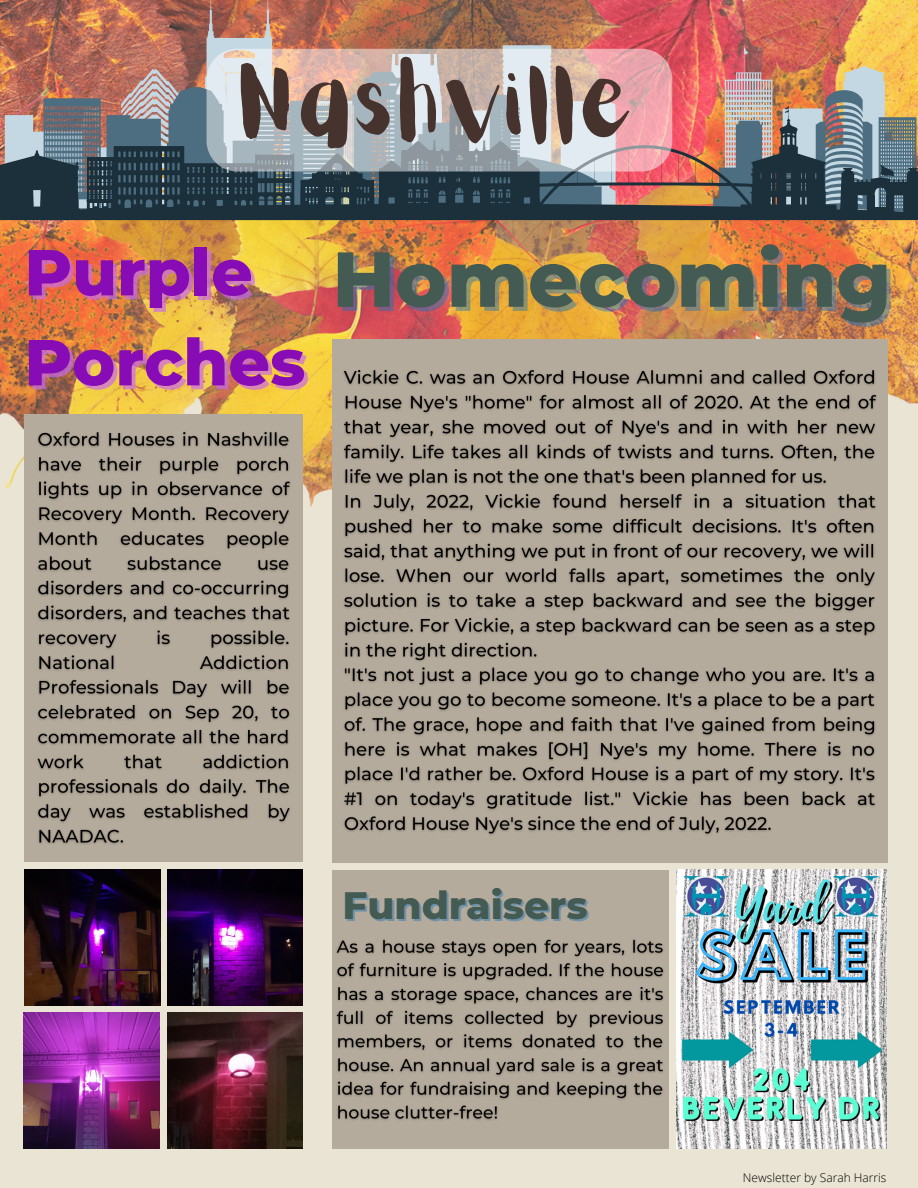
<style>
.page{position:relative;width:918px;height:1188px;background:#eae4d4}
.page>*{position:absolute;margin:0;border:0;box-sizing:border-box;transform-origin:0 0}
.t1{font:85.35px "Aloja Extended";color:#47332d}
.t2{font:800 77.7px "Montserrat";color:#445b53}
.t3{font:800 64.8px "Montserrat";color:#880cb6}
.t4{font:800 39px "Montserrat";color:#445b53}
.t5{font:300 12px "Open Sans";color:#000}
.s1{font-size:64.8px;color:#880cb6}
</style>
<div class="page">
<img style="left:0;top:0;width:918px;height:507px">
<div style="left:332px;top:339px;width:556px;height:524px;background:#b5ab9c"></div>
<div style="left:24px;top:414px;width:279px;height:448px;background:#b5ab9c"></div>
<svg style="left:713px;top:45px;width:59px;height:27px"></svg>
<svg style="left:783px;top:65px;width:135px;height:7px"></svg>
<img style="left:0;top:0;width:616px;height:72px">
<img style="left:0;top:72px;width:918px;height:148px">
<img style="left:24px;top:870px;width:136px;height:136px">
<img style="left:167px;top:870px;width:136px;height:136px">
<img style="left:167px;top:1013px;width:136px;height:136px">
<img style="left:24px;top:1013px;width:136px;height:136px">
<img style="left:676px;top:870px;width:211px;height:279px">
<img style="left:37px;top:431px;width:253px;height:413px">
<div style="left:207px;top:49px;width:465px;height:123px;background:#fff;border-radius:31px;opacity:.5"></div>
<img style="left:343px;top:369px;width:534px;height:466px">
<div style="left:332px;top:870px;width:337px;height:279px;background:#b5ab9c"></div>
<img style="left:336px;top:939px;width:328px;height:181px">
<h1 class="t1" style="left:241px;top:66px;width:399px">Nashville</h1>
<h2 class="t2" style="left:24px;top:232px;width:868px"><span class="s1">Purple</span> Homecoming</h2>
<h3 class="t3" style="left:24px;top:323px;width:283px">Porches</h3>
<h3 class="t4" style="left:343px;top:882px;width:247px">Fundraisers</h3>
<p class="t5" style="left:743px;top:1169px;width:145px">Newsletter by Sarah Harris</p>
</div>
